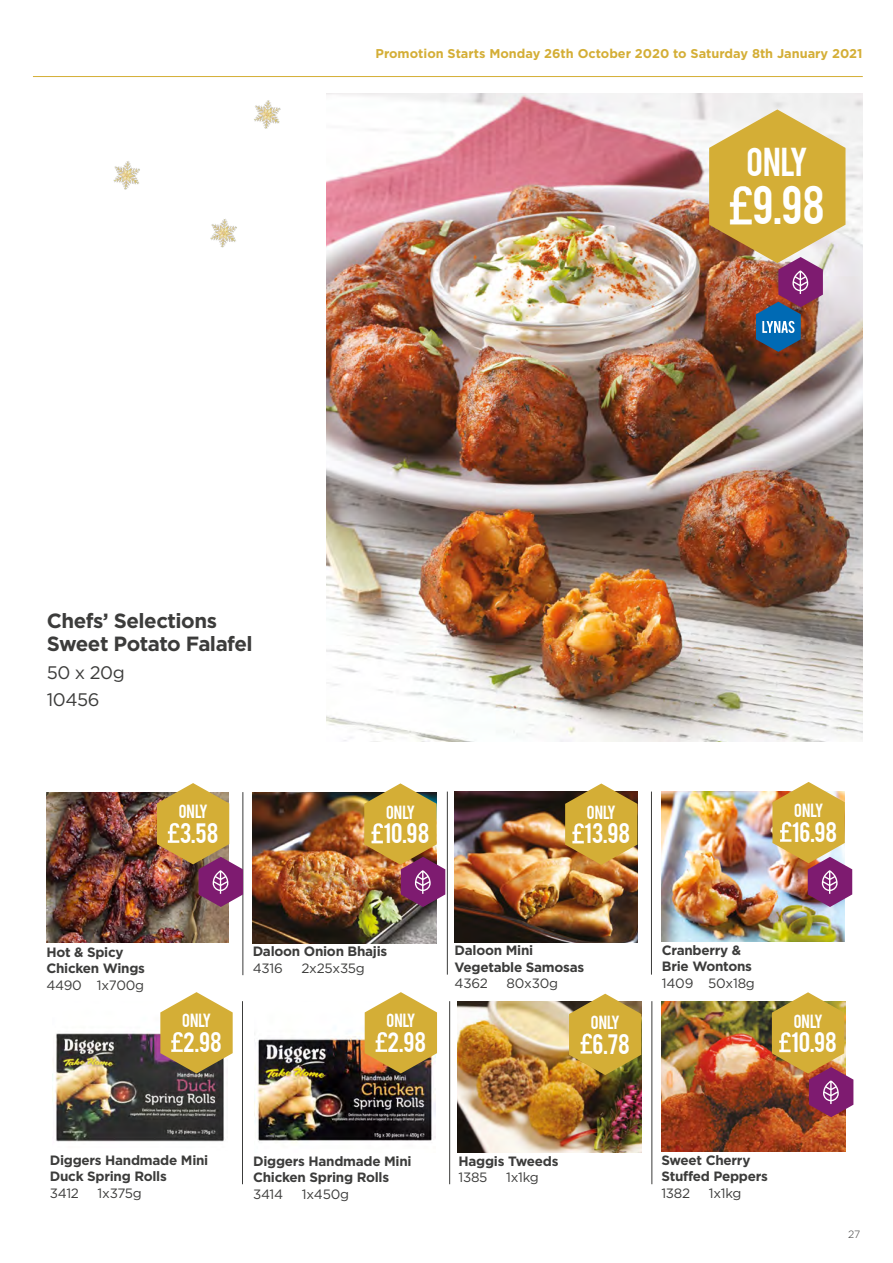
<style>
.page{position:relative;width:893px;height:1263px;background:#fff}
.page>*{position:absolute;margin:0;border:0;box-sizing:border-box;transform-origin:0 0}
.t1{font:42.15px "Bebas";color:#fff}
.t2{font:31.65px "Bebas";color:#fff}
.t3{font:22.05px "Bebas";letter-spacing:.005em;color:#fff}
.t4{font:700 20.55px/23.1px "Gotham";letter-spacing:-.025em;color:#3c3c3b}
.t5{font:18.15px/27.6px "Gotham";letter-spacing:-.025em;color:#3c3c3b}
.t6{font:15px "Bebas";letter-spacing:.005em;color:#fff}
.t7{font:700 13.5px/16.5px "Gotham";letter-spacing:-.02em;color:#3c3c3b}
.t8{font:13.5px "Gotham";letter-spacing:-.02em;color:#3c3c3b}
.t9{font:700 12.75px "Gotham";color:#d4ae36}
.t10{font:300 10.5px "Gotham";color:#3c3c3b}
</style>
<div class="page">
<img style="left:662px;top:1001px;width:183px;height:150px">
<hr style="left:447px;top:791px;width:1px;height:183px;background:#3c3c3b">
<hr style="left:651px;top:791px;width:1px;height:183px;background:#3c3c3b">
<hr style="left:242px;top:1001px;width:1px;height:183px;background:#3c3c3b">
<hr style="left:449px;top:1001px;width:1px;height:183px;background:#3c3c3b">
<hr style="left:652px;top:1001px;width:1px;height:183px;background:#3c3c3b">
<img style="left:47px;top:793px;width:182px;height:150px">
<img style="left:253px;top:792px;width:184px;height:151px">
<img style="left:661px;top:792px;width:184px;height:150px">
<img style="left:454px;top:792px;width:183px;height:151px">
<svg style="left:565px;top:783px;width:72px;height:82px;background:#cca84a"></svg>
<img style="left:52px;top:1033px;width:172px;height:109px">
<svg style="left:160px;top:992px;width:73px;height:81px"></svg>
<img style="left:458px;top:1001px;width:183px;height:151px">
<svg style="left:569px;top:994px;width:72px;height:81px;background:#caaa46"></svg>
<hr style="left:243px;top:792px;width:1px;height:183px;background:#3c3c3b">
<img style="left:255px;top:1012px;width:181px;height:131px">
<svg style="left:365px;top:992px;width:72px;height:81px;background:#d3b156"></svg>
<hr style="left:33px;top:76px;width:830px;height:1px;background:#d4ae36">
<img style="left:326px;top:94px;width:536px;height:647px">
<img style="left:157px;top:783px;width:86px;height:124px">
<img style="left:364px;top:783px;width:81px;height:124px">
<img style="left:772px;top:782px;width:80px;height:125px">
<img style="left:772px;top:992px;width:81px;height:125px">
<img style="left:709px;top:109px;width:136px;height:243px">
<img style="left:210px;top:219px;width:27px;height:29px">
<img style="left:113px;top:161px;width:27px;height:29px">
<img style="left:254px;top:100px;width:27px;height:29px">
<p class="t9" style="left:375px;top:46px;width:488px">Promotion Starts Monday 26th October 2020 to Saturday 8th January 2021</p>
<h2 class="t2" style="left:746px;top:139px;width:63px">ONLY</h2>
<h1 class="t1" style="left:753px;top:175px;width:74px">9.98</h1>
<h3 class="t4" style="left:47px;top:609px;width:207px">Chefs’ Selections<br>Sweet Potato Falafel</h3>
<h3 class="t5" style="left:47px;top:658px;width:80px">50 x 20g<br>10456</h3>
<p class="t6" style="left:179px;top:801px;width:31px">ONLY</p>
<h3 class="t3" style="left:180px;top:817px;width:40px">3.58</h3>
<p class="t6" style="left:386px;top:801px;width:31px">ONLY</p>
<h3 class="t3" style="left:383px;top:817px;width:47px">10.98</h3>
<p class="t6" style="left:587px;top:801px;width:31px">ONLY</p>
<h3 class="t3" style="left:584px;top:817px;width:47px">13.98</h3>
<p class="t6" style="left:794px;top:799px;width:31px">ONLY</p>
<h3 class="t3" style="left:792px;top:816px;width:47px">16.98</h3>
<p class="t7" style="left:46px;top:943px;width:100px">Hot &amp; Spicy<br>Chicken Wings</p>
<p class="t8" style="left:46px;top:977px;width:99px">4490 1x700g</p>
<p class="t6" style="left:182px;top:1010px;width:31px">ONLY</p>
<h3 class="t3" style="left:183px;top:1026px;width:40px">2.98</h3>
<p class="t7" style="left:253px;top:943px;width:136px">Daloon Onion Bhajis</p>
<p class="t8" style="left:253px;top:960px;width:32px">4316</p>
<p class="t8" style="left:301px;top:960px;width:65px">2x25x35g</p>
<p class="t7" style="left:455px;top:942px;width:131px">Daloon Mini<br>Vegetable Samosas</p>
<p class="t8" style="left:455px;top:976px;width:35px">4362</p>
<p class="t8" style="left:507px;top:976px;width:53px">80x30g</p>
<p class="t6" style="left:386px;top:1010px;width:31px">ONLY</p>
<p class="t6" style="left:591px;top:1011px;width:31px">ONLY</p>
<h3 class="t3" style="left:388px;top:1026px;width:40px">2.98</h3>
<h3 class="t3" style="left:592px;top:1028px;width:39px">6.78</h3>
<p class="t7" style="left:662px;top:941px;width:92px">Cranberry &amp;<br>Brie Wontons</p>
<p class="t8" style="left:662px;top:975px;width:94px">1409 50x18g</p>
<p class="t6" style="left:794px;top:1010px;width:31px">ONLY</p>
<h3 class="t3" style="left:791px;top:1026px;width:47px">10.98</h3>
<p class="t7" style="left:50px;top:1151px;width:160px">Diggers Handmade Mini<br>Duck Spring Rolls</p>
<p class="t8" style="left:50px;top:1185px;width:31px">3412</p>
<p class="t8" style="left:98px;top:1185px;width:46px">1x375g</p>
<p class="t7" style="left:253px;top:1152px;width:160px">Diggers Handmade Mini<br>Chicken Spring Rolls</p>
<p class="t8" style="left:253px;top:1186px;width:32px">3414</p>
<p class="t8" style="left:302px;top:1186px;width:49px">1x450g</p>
<p class="t7" style="left:458px;top:1152px;width:102px">Haggis Tweeds</p>
<p class="t8" style="left:458px;top:1170px;width:31px">1385</p>
<p class="t8" style="left:506px;top:1170px;width:34px">1x1kg</p>
<p class="t7" style="left:661px;top:1151px;width:108px">Sweet Cherry<br>Stuffed Peppers</p>
<p class="t8" style="left:661px;top:1185px;width:30px">1382</p>
<p class="t8" style="left:709px;top:1185px;width:34px">1x1kg</p>
<p class="t10" style="left:848px;top:1229px;width:14px">27</p>
</div>
